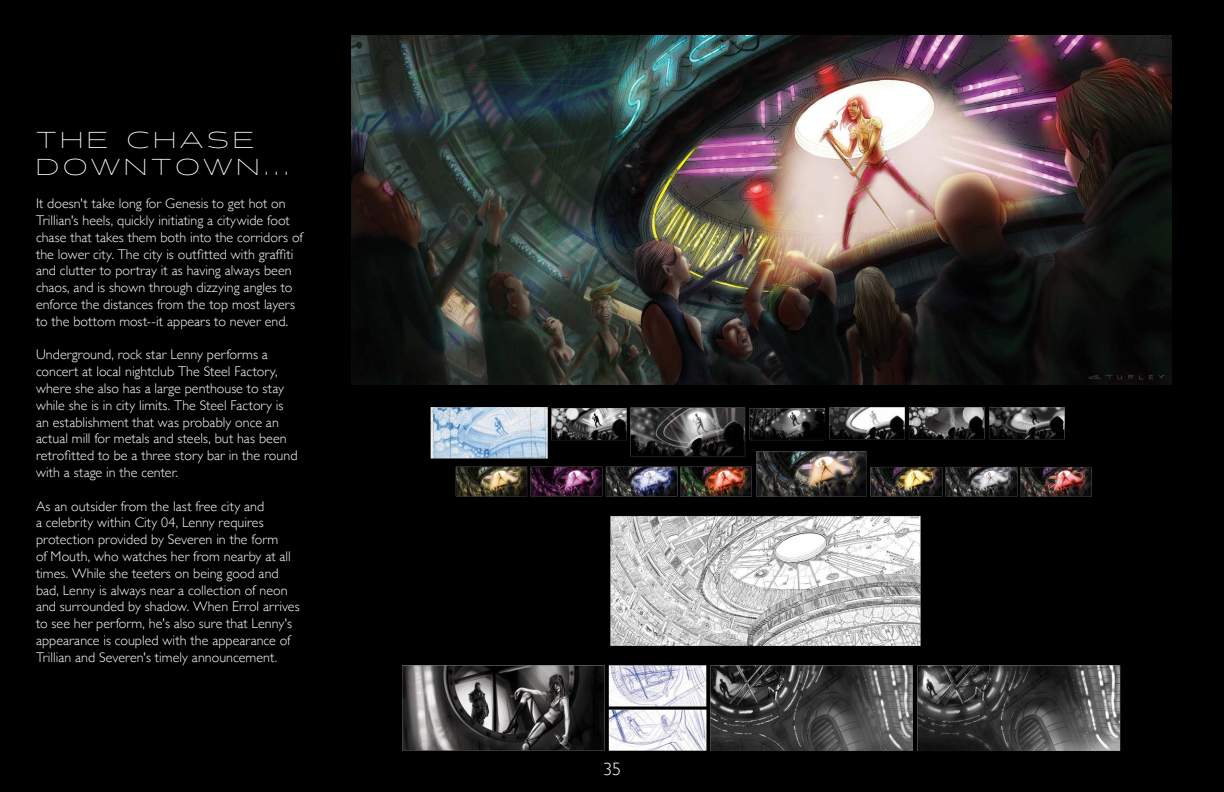
<style>
.page{position:relative;width:1224px;height:792px;background:#000}
.page>*{position:absolute;margin:0;border:0;box-sizing:border-box;transform-origin:0 0}
.t1{font:100 23px/27px "Halogen";letter-spacing:.18em;color:#fff}
.t2{font:300 18px "Gill Sans";color:#fff}
.t3{font:300 14px/16.8px "Gill Sans";letter-spacing:.005em;color:#fff}
</style>
<div class="page">
<img style="left:402px;top:407px;width:719px;height:344px">
<img style="left:352px;top:36px;width:819px;height:348px">
<h1 class="t1" style="left:36px;top:127px;width:255px">THE CHASE<br>DOWNTOWN...</h1>
<p class="t3" style="left:36px;top:194px;width:268px">It doesn't take long for Genesis to get hot on Trillian's heels, quickly initiating a citywide foot chase that takes them both into the corridors of the lower city. The city is outfitted with graffiti and clutter to portray it as having always been chaos, and is shown through dizzying angles to enforce the distances from the top most layers to the bottom most--it appears to never end.</p>
<p class="t3" style="left:36px;top:346px;width:263px">Underground, rock star Lenny performs a concert at local nightclub The Steel Factory, where she also has a large penthouse to stay while she is in city limits. The Steel Factory is an establishment that was probably once an actual mill for metals and steels, but has been retrofitted to be a three story bar in the round with a stage in the center.</p>
<p class="t3" style="left:36px;top:497px;width:265px">As an outsider from the last free city and<br>a celebrity within City 04, Lenny requires protection provided by Severen in the form<br>of Mouth, who watches her from nearby at all times. While she teeters on being good and bad, Lenny is always near a collection of neon and surrounded by shadow. When Errol arrives to see her perform, he's also sure that Lenny's appearance is coupled with the appearance of Trillian and Severen's timely announcement.</p>
<p class="t2" style="left:603px;top:755px;width:19px">35</p>
</div>
